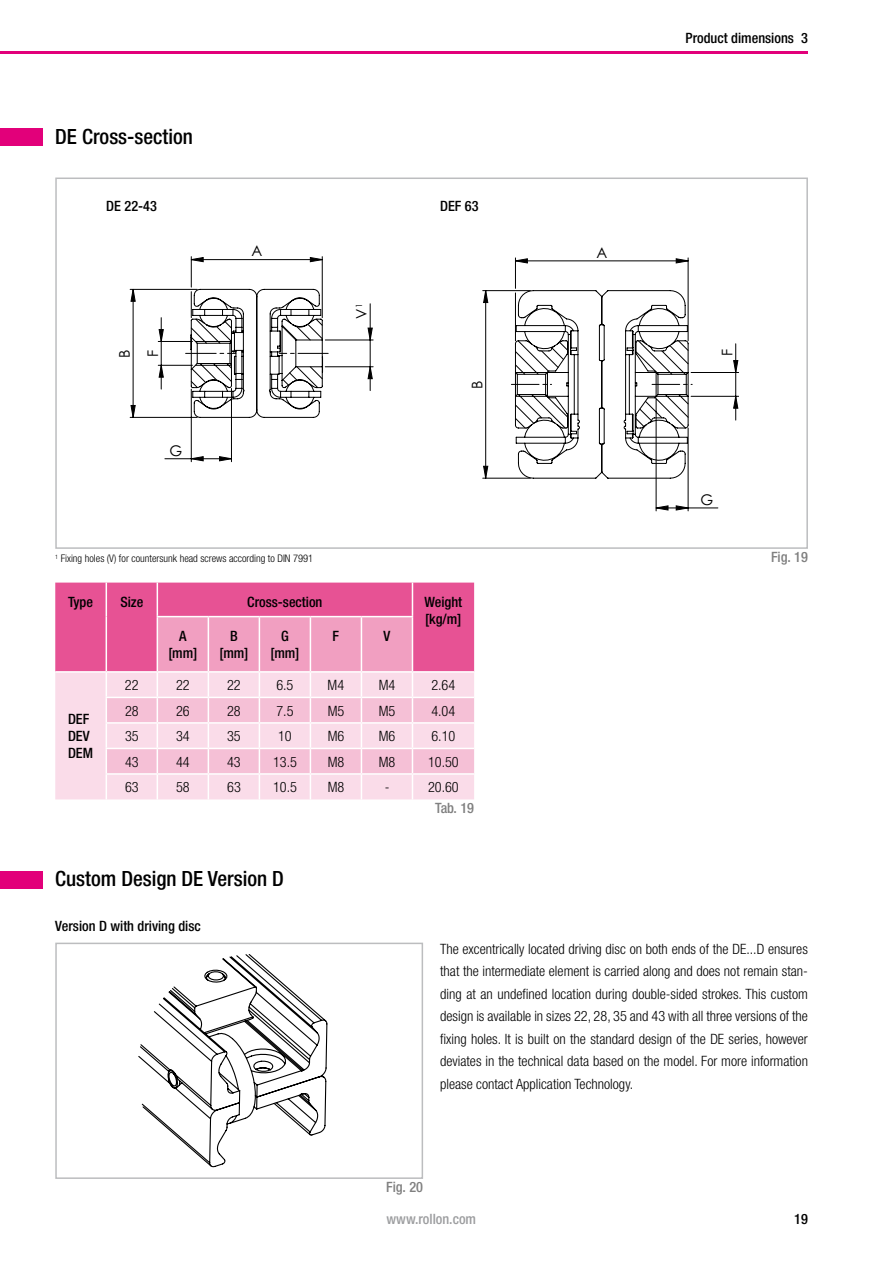
<style>
.page{position:relative;width:893px;height:1263px;background:#fff}
.page>*{position:absolute;margin:0;border:0;box-sizing:border-box;transform-origin:0 0}
.t1{font:500 condensed 21px "Helvetica Neue LT";color:#000}
.t2{font:14.7px "Century Gothic";color:#000}
.t3{font:300 condensed 14.25px/22.5px "Helvetica Neue LT";color:#000;text-align:justify}
.t4{font:500 condensed 14.25px/17.1px "Helvetica Neue LT";color:#000;text-align:center}
.t5{font:500 condensed 14.25px "Helvetica Neue LT";color:#808080}
.t6{font:500 condensed 14.25px "Helvetica Neue LT";color:#9c9d9f}
.t7{font:300 condensed 10.5px "Helvetica Neue LT";color:#000}
</style>
<div class="page">
<hr style="left:0;top:51px;width:808px;height:3px;background:#e2007a">
<svg style="left:55px;top:583px;width:419px;height:216px;background:#f3adcb"></svg>
<div style="left:0;top:129px;width:43px;height:17px;background:#e2007a"></div>
<div style="left:55px;top:178px;width:753px;height:371px;border:2px solid #bcbdbf"></div>
<div style="left:0;top:871px;width:43px;height:17px;background:#e2007a"></div>
<svg style="left:138px;top:954px;width:189px;height:213px"></svg>
<div style="left:55px;top:943px;width:368px;height:236px;border:2px solid #bcbdbf"></div>
<svg style="left:130px;top:256px;width:193px;height:207px"></svg>
<svg style="left:159px;top:330px;width:4px;height:47px"></svg>
<svg style="left:191px;top:457px;width:40px;height:4px"></svg>
<svg style="left:131px;top:289px;width:4px;height:128px"></svg>
<svg style="left:186px;top:258px;width:188px;height:190px"></svg>
<svg style="left:515px;top:257px;width:224px;height:254px"></svg>
<svg style="left:734px;top:361px;width:4px;height:47px"></svg>
<svg style="left:515px;top:259px;width:173px;height:4px"></svg>
<svg style="left:656px;top:506px;width:32px;height:4px"></svg>
<svg style="left:482px;top:290px;width:210px;height:189px"></svg>
<h1 class="t1" style="left:55px;top:124px;width:139px">DE Cross-section</h1>
<p class="t4" style="left:106px;top:197px;width:52px">DE 22-43</p>
<p class="t4" style="left:440px;top:197px;width:40px">DEF 63</p>
<p class="t2" style="left:251px;top:242px;width:12px">A</p>
<p class="t2" style="left:116px;top:357px;width:10px;rotate:-90deg">B</p>
<p class="t2" style="left:144px;top:357px;width:9px;rotate:-90deg">F</p>
<p class="t2" style="left:170px;top:441px;width:14px">G</p>
<p class="t2" style="left:353px;top:319px;width:17px;rotate:-90deg">V<sup>1</sup></p>
<p class="t2" style="left:468px;top:388px;width:10px;rotate:-90deg">B</p>
<p class="t4" style="left:686px;top:29px;width:124px">Product dimensions 3</p>
<p class="t2" style="left:596px;top:243px;width:12px">A</p>
<p class="t2" style="left:718px;top:356px;width:9px;rotate:-90deg">F</p>
<p class="t2" style="left:700px;top:490px;width:14px">G</p>
<p class="t7" style="left:55px;top:552px;width:260px"><sup>1</sup> Fixing holes (V) for countersunk head screws according to DIN 7991</p>
<p class="t5" style="left:771px;top:549px;width:38px">Fig. 19</p>
<p class="t4" style="left:68px;top:593px;width:27px">Type</p>
<p class="t4" style="left:120px;top:593px;width:24px">Size</p>
<p class="t4" style="left:247px;top:593px;width:77px">Cross-section</p>
<p class="t4" style="left:424px;top:593px;width:39px;text-align:left">Weight [kg/m]</p>
<p class="t4" style="left:168px;top:627px;width:31px">A [mm]</p>
<p class="t4" style="left:219px;top:627px;width:31px">B [mm]</p>
<p class="t4" style="left:270px;top:627px;width:31px">G [mm]</p>
<p class="t4" style="left:333px;top:627px;width:8px">F</p>
<p class="t4" style="left:383px;top:627px;width:8px">V</p>
<p class="t4" style="left:68px;top:710px;width:27px;text-align:left">DEF<br>DEV<br>DEM</p>
<p class="t3" style="left:125px;top:674px;width:15px">22</p>
<p class="t3" style="left:176px;top:674px;width:15px">22</p>
<p class="t3" style="left:227px;top:674px;width:15px">22</p>
<p class="t3" style="left:276px;top:674px;width:19px">6.5</p>
<p class="t3" style="left:328px;top:674px;width:18px">M4</p>
<p class="t3" style="left:379px;top:674px;width:18px">M4</p>
<p class="t3" style="left:431px;top:674px;width:25px">2.64</p>
<p class="t3" style="left:125px;top:699px;width:15px">28</p>
<p class="t3" style="left:176px;top:699px;width:15px">26</p>
<p class="t3" style="left:227px;top:699px;width:15px">28</p>
<p class="t3" style="left:276px;top:699px;width:19px">7.5</p>
<p class="t3" style="left:328px;top:699px;width:18px">M5</p>
<p class="t3" style="left:379px;top:699px;width:18px">M5</p>
<p class="t3" style="left:431px;top:699px;width:25px">4.04</p>
<p class="t3" style="left:125px;top:725px;width:15px">35</p>
<p class="t3" style="left:176px;top:725px;width:15px">34</p>
<p class="t3" style="left:227px;top:725px;width:15px">35</p>
<p class="t3" style="left:278px;top:725px;width:15px">10</p>
<p class="t3" style="left:328px;top:725px;width:18px">M6</p>
<p class="t3" style="left:379px;top:725px;width:18px">M6</p>
<p class="t3" style="left:431px;top:725px;width:25px">6.10</p>
<p class="t3" style="left:125px;top:750px;width:15px">43</p>
<p class="t3" style="left:176px;top:750px;width:15px">44</p>
<p class="t3" style="left:227px;top:750px;width:15px">43</p>
<p class="t3" style="left:273px;top:750px;width:25px">13.5</p>
<p class="t3" style="left:328px;top:750px;width:18px">M8</p>
<p class="t3" style="left:379px;top:750px;width:18px">M8</p>
<p class="t3" style="left:428px;top:750px;width:32px">10.50</p>
<p class="t3" style="left:125px;top:776px;width:15px">63</p>
<p class="t3" style="left:176px;top:776px;width:15px">58</p>
<p class="t3" style="left:227px;top:776px;width:15px">63</p>
<p class="t3" style="left:273px;top:776px;width:25px">10.5</p>
<p class="t3" style="left:328px;top:776px;width:18px">M8</p>
<p class="t3" style="left:385px;top:776px;width:6px">-</p>
<p class="t3" style="left:428px;top:776px;width:32px">20.60</p>
<p class="t5" style="left:435px;top:799px;width:40px">Tab. 19</p>
<h1 class="t1" style="left:55px;top:866px;width:230px">Custom Design DE Version D</h1>
<p class="t4" style="left:55px;top:917px;width:147px">Version D with driving disc</p>
<p class="t3" style="left:440px;top:937px;width:369px">The excentrically located driving disc on both ends of the DE...D ensures that the intermediate element is carried along and does not remain stan&shy;ding at an undefined location during double-sided strokes. This custom design is available in sizes 22, 28, 35 and 43 with all three versions of the fixing holes. It is built on the standard design of the DE series, however deviates in the technical data based on the model. For more information please contact Application Technology.</p>
<p class="t5" style="left:386px;top:1179px;width:38px">Fig. 20</p>
<p class="t6" style="left:386px;top:1210px;width:91px">www.rollon.com</p>
<p class="t4" style="left:794px;top:1210px;width:15px">19</p>
</div>
